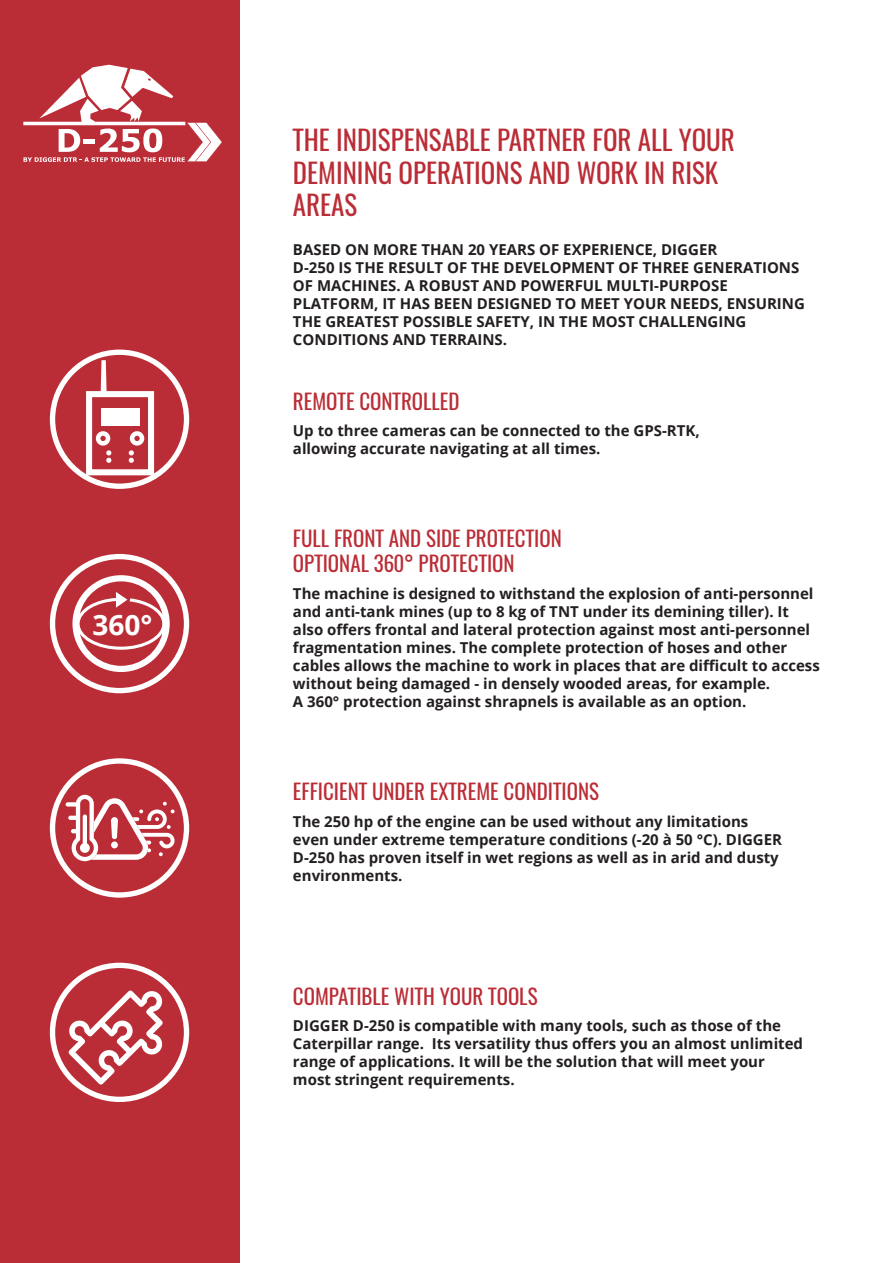
<style>
.page{position:relative;width:893px;height:1263px;background:#fff}
.page>*{position:absolute;margin:0;border:0;box-sizing:border-box;transform-origin:0 0}
.Manchette_Rouge{font:700 28.05px "Open Sans";color:#fff}
.t1{font:27px/32.4px "Oswald";color:#bb2d36}
.t2{font:21px/25.2px "Oswald";color:#bb2d36}
.Manchette_Noir{font:700 15px/18px "Open Sans";color:#231f20}
</style>
<div class="page">
<div style="left:0;top:0;width:240px;height:1263px;background:#bb2d36"></div>
<svg style="left:23px;top:65px;width:199px;height:97px"></svg>
<div style="left:50px;top:554px;width:139px;height:139px;border:5px solid #fff;border-radius:50%"></div>
<svg style="left:72px;top:575px;width:98px;height:97px"></svg>
<div style="left:50px;top:758px;width:139px;height:140px;border:5px solid #fff;border-radius:50%"></div>
<svg style="left:66px;top:795px;width:109px;height:66px"></svg>
<div style="left:50px;top:350px;width:139px;height:139px;border:5px solid #fff;border-radius:50%"></div>
<div style="left:86px;top:391px;width:68px;height:84px;border:6px solid #fff"></div>
<div style="left:101px;top:408px;width:38px;height:17px;background:#fff"></div>
<svg style="left:101px;top:360px;width:6px;height:34px"></svg>
<div style="left:96px;top:431px;width:14px;height:15px;border:4px solid #fff;border-radius:50%"></div>
<div style="left:130px;top:431px;width:14px;height:15px;border:4px solid #fff;border-radius:50%"></div>
<svg style="left:106px;top:450px;width:5px;height:13px"></svg>
<svg style="left:129px;top:450px;width:5px;height:13px"></svg>
<div style="left:50px;top:963px;width:139px;height:139px;border:5px solid #fff;border-radius:50%"></div>
<svg style="left:68px;top:990px;width:95px;height:94px"></svg>
<p class="Manchette_Rouge" style="left:92px;top:605px;width:62px">360°</p>
<h1 class="t1" style="left:293px;top:124px;width:443px">THE INDISPENSABLE PARTNER FOR ALL YOUR<br>DEMINING OPERATIONS AND WORK IN RISK<br>AREAS</h1>
<h2 class="Manchette_Noir" style="left:293px;top:241px;width:426px">BASED ON MORE THAN 20 YEARS OF EXPERIENCE, DIGGER</h2>
<h2 class="Manchette_Noir" style="left:293px;top:259px;width:513px">D-250 IS THE RESULT OF THE DEVELOPMENT OF THREE GENERATIONS OF MACHINES. A ROBUST AND POWERFUL MULTI-PURPOSE PLATFORM, IT HAS BEEN DESIGNED TO MEET YOUR NEEDS, ENSURING THE GREATEST POSSIBLE SAFETY, IN THE MOST CHALLENGING CONDITIONS AND TERRAINS.</h2>
<h3 class="t2" style="left:293px;top:388px;width:168px">REMOTE CONTROLLED</h3>
<p class="Manchette_Noir" style="left:293px;top:421px;width:408px">Up to three cameras can be connected to the GPS-RTK,</p>
<p class="Manchette_Noir" style="left:293px;top:439px;width:309px">allowing accurate navigating at all times.</p>
<h3 class="t2" style="left:293px;top:526px;width:270px">FULL FRONT AND SIDE PROTECTION<br>OPTIONAL 360° PROTECTION</h3>
<p class="Manchette_Noir" style="left:293px;top:584px;width:528px">The machine is designed to withstand the explosion of anti-personnel and anti-tank mines (up to 8 kg of TNT under its demining tiller). It also offers frontal and lateral protection against most anti-personnel fragmentation mines. The complete protection of hoses and other cables allows the machine to work in places that are difficult to access without being damaged - in densely wooded areas, for example.</p>
<p class="Manchette_Noir" style="left:293px;top:692px;width:455px">A 360° protection against shrapnels is available as an option.</p>
<h3 class="t2" style="left:293px;top:779px;width:308px">EFFICIENT UNDER EXTREME CONDITIONS</h3>
<p class="Manchette_Noir" style="left:293px;top:812px;width:491px">The 250 hp of the engine can be used without any limitations even under extreme temperature conditions (-20 à 50 °C). DIGGER D-250 has proven itself in wet regions as well as in arid and dusty environments.</p>
<h3 class="t2" style="left:293px;top:983px;width:246px">COMPATIBLE WITH YOUR TOOLS</h3>
<p class="Manchette_Noir" style="left:293px;top:1016px;width:512px">DIGGER D-250 is compatible with many tools, such as those of the Caterpillar range. Its versatility thus offers you an almost unlimited range of applications. It will be the solution that will meet your most stringent requirements.</p>
</div>
